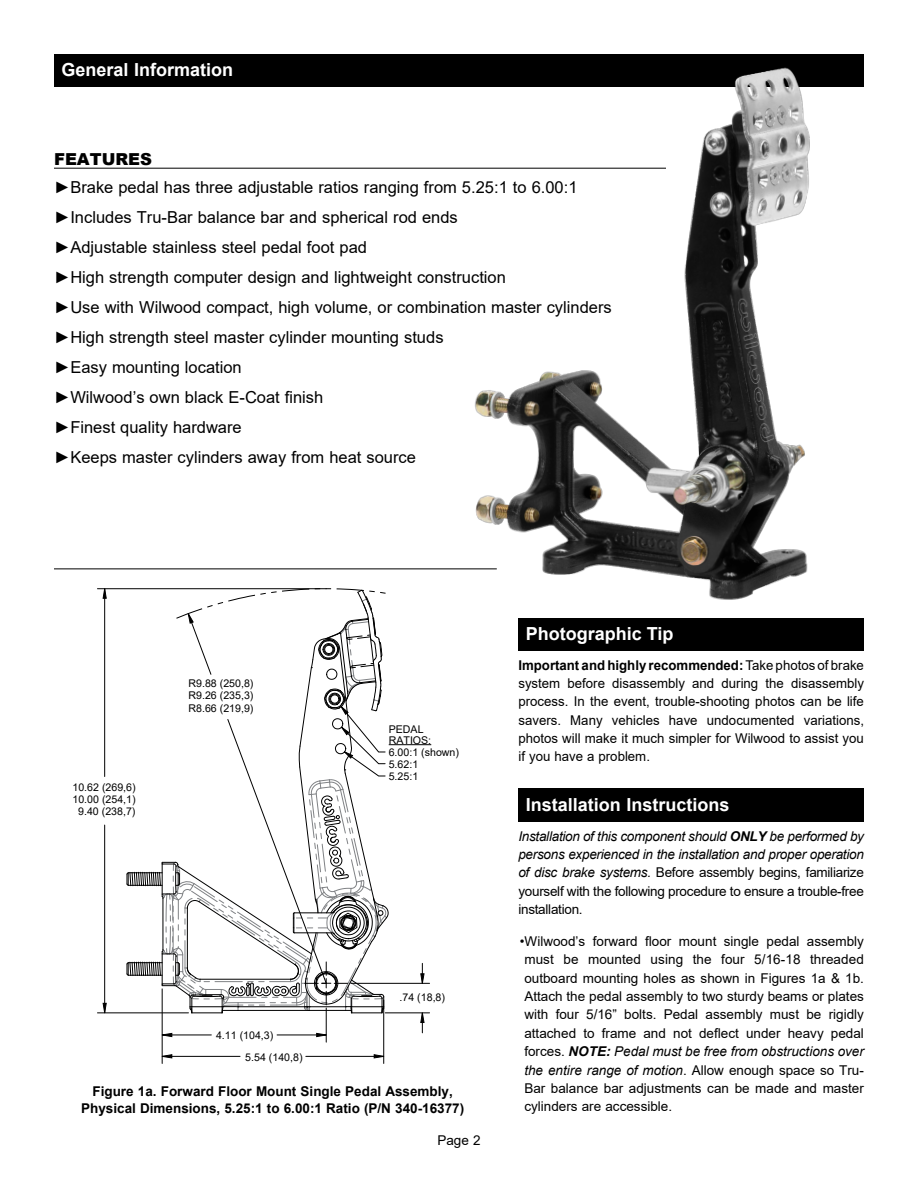
<style>
.page{position:relative;width:918px;height:1188px;background:#fff}
.page>*{position:absolute;margin:0;border:0;box-sizing:border-box;transform-origin:0 0}
.t1{font:700 18px "Arial";color:#fff}
.t2{font:16.5px/30px "Arial";color:#000}
.t3{font:13.5px/18.3px "Arial";color:#000;text-align:justify}
.t4{font:italic 13.5px/18.3px "Arial";letter-spacing:-.02em;color:#000;text-align:justify}
.t5{font:700 13.5px/16.2px "Arial";color:#000;text-align:center}
.t6{font:10.65px/12.1px "Arial";color:#000}
.s1{font-weight:900}
.s2{font-weight:700}
.s3{font-style:normal}
.s4{font-weight:700;font-style:italic}
.s5{font-style:italic}
</style>
<div class="page">
<svg style="left:102px;top:589px;width:5px;height:10px"></svg>
<svg style="left:102px;top:1003px;width:5px;height:11px"></svg>
<svg style="left:373px;top:1054px;width:12px;height:5px"></svg>
<svg style="left:161px;top:1054px;width:12px;height:5px"></svg>
<hr style="left:104px;top:589px;width:1px;height:188px;background:#000">
<hr style="left:104px;top:825px;width:1px;height:188px;background:#000">
<hr style="left:97px;top:1012px;width:91px;height:1px;background:#000">
<hr style="left:97px;top:588px;width:229px;height:1px;background:#000">
<hr style="left:306px;top:1056px;width:78px;height:1px;background:#000">
<hr style="left:162px;top:1056px;width:78px;height:1px;background:#000">
<hr style="left:383px;top:1000px;width:1px;height:63px;background:#000">
<hr style="left:162px;top:989px;width:1px;height:74px;background:#000">
<hr style="left:326px;top:1008px;width:1px;height:34px;background:#000">
<svg style="left:420px;top:963px;width:5px;height:20px"></svg>
<svg style="left:420px;top:1013px;width:5px;height:20px"></svg>
<hr style="left:351px;top:983px;width:79px;height:1px;background:#000">
<hr style="left:385px;top:1012px;width:45px;height:1px;background:#000">
<hr style="left:389px;top:744px;width:42px;height:1px;background:#000">
<svg style="left:126px;top:588px;width:265px;height:450px"></svg>
<hr style="left:54px;top:168px;width:612px;height:1px;background:#000">
<div style="left:518px;top:618px;width:346px;height:33px;background:#000"></div>
<div style="left:518px;top:788px;width:346px;height:34px;background:#000"></div>
<div style="left:54px;top:54px;width:810px;height:32px;background:#000"></div>
<hr style="left:54px;top:568px;width:443px;height:1px;background:#000">
<img style="left:410px;top:67px;width:454px;height:533px">
<h1 class="t1" style="left:62px;top:57px;width:173px">General Information</h1>
<p class="t2" style="left:54px;top:145px;width:525px;line-height:28.5px"><span class="s1">FEATURES<br></span><span class="s2">►</span>Brake pedal has three adjustable ratios ranging from 5.25:1 to 6.00:1</p>
<p class="t2" style="left:54px;top:202px;width:559px"><span class="s2">►</span>Includes Tru-Bar balance bar and spherical rod ends<br><span class="s2">►</span>Adjustable stainless steel pedal foot pad<br><span class="s2">►</span>High strength computer design and lightweight construction<br><span class="s2">►</span>Use with Wilwood compact, high volume, or combination master cylinders <span class="s2">►</span>High strength steel master cylinder mounting studs<br><span class="s2">►</span>Easy mounting location<br><span class="s2">►</span>Wilwood’s own black E-Coat finish<br><span class="s2">►</span>Finest quality hardware<br><span class="s2">►</span>Keeps master cylinders away from heat source</p>
<p class="t6" style="left:72px;top:781px;width:65px;text-align:center">10.62 (269,6)<br>10.00 (254,1)<br>9.40 (238,7)</p>
<p class="t6" style="left:189px;top:677px;width:66px;text-align:justify">R9.88 (250,8)<br>R9.26 (235,3)<br>R8.66 (219,9)</p>
<p class="t6" style="left:216px;top:1029px;width:59px">4.11 (104,3)</p>
<p class="t6" style="left:245px;top:1051px;width:59px">5.54 (140,8)</p>
<p class="t6" style="left:389px;top:724px;width:44px;line-height:10.6px">PEDAL<br>RATIOS:</p>
<p class="t6" style="left:389px;top:746px;width:72px">6.00:1 (shown)<br>5.62:1<br>5.25:1</p>
<p class="t6" style="left:400px;top:991px;width:47px">.74 (18,8)</p>
<p class="t5" style="left:81px;top:1084px;width:385px">Figure 1a. Forward Floor Mount Single Pedal Assembly,<br>Physical Dimensions, 5.25:1 to 6.00:1 Ratio (P/N 340-16377)</p>
<p class="t3" style="left:437px;top:1131px;width:45px">Page 2</p>
<h1 class="t1" style="left:526px;top:621px;width:149px">Photographic Tip</h1>
<p class="t3" style="left:518px;top:656px;width:347px"><span class="s2">Important and highly recommended:</span> Take photos of brake system before disassembly and during the disassembly process. In the event, trouble-shooting photos can be life savers. Many vehicles have undocumented variations, photos will make it much simpler for Wilwood to assist you if you have a problem.</p>
<h1 class="t1" style="left:526px;top:791px;width:205px">Installation Instructions</h1>
<p class="t4" style="left:518px;top:827px;width:347px">Installation of this component should <span class="s2">ONLY</span> be performed by persons experienced in the installation and proper operation of disc brake systems. <span class="s3">Before assembly begins, familiarize yourself with the following procedure to ensure a trouble-free installation.</span></p>
<p class="t3" style="left:524px;top:932px;width:341px;text-indent:-4px">•Wilwood’s forward floor mount single pedal assembly must be mounted using the four 5/16-18 threaded outboard mounting holes as shown in Figures 1a &amp; 1b.<br>Attach the pedal assembly to two sturdy beams or plates with four 5/16” bolts. Pedal assembly must be rigidly attached to frame and not deflect under heavy pedal forces. <span class="s4">NOTE:</span> <span class="s5">Pedal must be free from obstructions over the entire range of motion</span>. Allow enough space so Tru-Bar balance bar adjustments can be made and master cylinders are accessible.</p>
</div>
